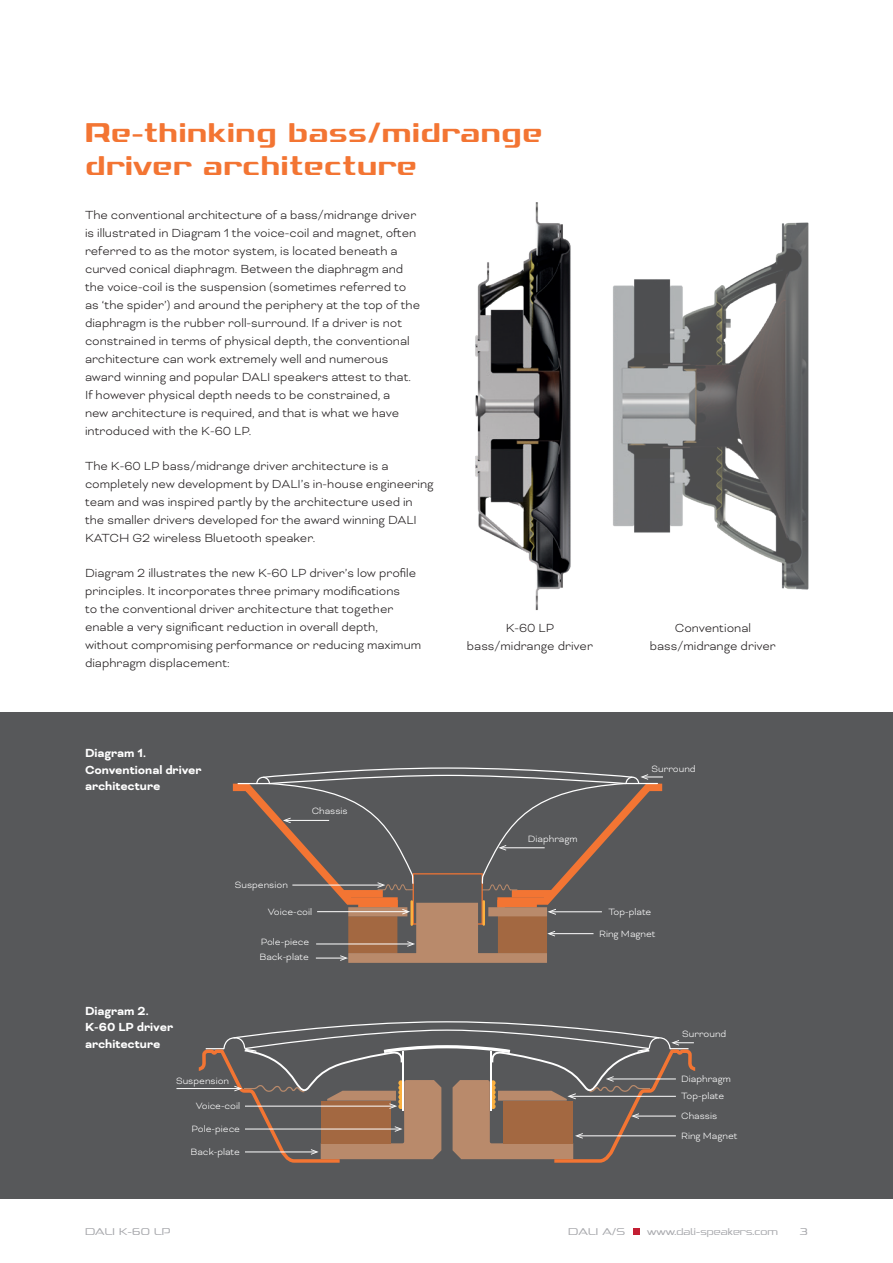
<style>
.page{position:relative;width:893px;height:1263px;background:#fff}
.page>*{position:absolute;margin:0;border:0;box-sizing:border-box;transform-origin:0 0}
.t1{font:700 33px/33px "Dali Font 2";color:#f37533}
.t2{font:300 13.5px/18px "Bicyclette";color:#231f20}
.t3{font:700 13.5px/16.5px "Bicyclette";color:#fff}
.t4{font:300 12px "Dali Font 2";color:#a8a9ad}
.t5{font:300 10.5px/23px "Bicyclette";color:#fff}
</style>
<div class="page">
<div style="left:0;top:712px;width:893px;height:487px;background:#57585a"></div>
<hr style="left:176px;top:1088px;width:64px;height:1px;background:#fff">
<svg style="left:198px;top:1021px;width:498px;height:142px"></svg>
<svg style="left:233px;top:767px;width:430px;height:196px"></svg>
<img style="left:475px;top:202px;width:96px;height:409px">
<img style="left:613px;top:222px;width:196px;height:368px">
<svg style="left:633px;top:1228px;width:6px;height:6px"></svg>
<h1 class="t1" style="left:85px;top:115px;width:459px">Re-thinking bass/midrange driver architecture</h1>
<p class="t2" style="left:85px;top:206px;width:337px">The conventional architecture of a bass/midrange driver is illustrated in Diagram 1 the voice-coil and magnet, often referred to as the motor system, is located beneath a curved conical diaphragm. Between the diaphragm and the voice-coil is the suspension (sometimes referred to as ‘the spider’) and around the periphery at the top of the diaphragm is the rubber roll-surround. If a driver is not constrained in terms of physical depth, the conventional architecture can work extremely well and numerous award winning and popular DALI speakers attest to that.<br>If however physical depth needs to be constrained, a<br>new architecture is required, and that is what we have introduced with the K-60 LP.</p>
<p class="t2" style="left:85px;top:457px;width:350px">The K-60 LP bass/midrange driver architecture is a completely new development by DALI’s in-house engineering team and was inspired partly by the architecture used in the smaller drivers developed for the award winning DALI KATCH G2 wireless Bluetooth speaker.</p>
<p class="t2" style="left:85px;top:564px;width:338px">Diagram 2 illustrates the new K-60 LP driver’s low profile principles. It incorporates three primary modifications<br>to the conventional driver architecture that together enable a very significant reduction in overall depth, without compromising performance or reducing maximum diaphragm displacement:</p>
<p class="t2" style="left:467px;top:619px;width:128px;text-align:center">K-60 LP bass/midrange driver</p>
<p class="t2" style="left:650px;top:619px;width:128px;text-align:center">Conventional bass/midrange driver</p>
<p class="t3" style="left:85px;top:745px;width:118px">Diagram 1.<br>Conventional driver architecture</p>
<p class="t3" style="left:85px;top:1002px;width:90px">Diagram 2.<br>K-60 LP driver architecture</p>
<p class="t5" style="left:312px;top:799px;width:37px">Chassis</p>
<p class="t5" style="left:235px;top:873px;width:55px">Suspension</p>
<p class="t5" style="left:268px;top:900px;width:46px">Voice-coil</p>
<p class="t5" style="left:260px;top:934px;width:51px;line-height:15px">Pole-piece<br>Back-plate</p>
<p class="t5" style="left:176px;top:1069px;width:55px">Suspension</p>
<p class="t5" style="left:191px;top:1094px;width:51px;text-align:center">Voice-coil<br>Pole-piece<br>Back-plate</p>
<p class="t5" style="left:528px;top:827px;width:51px">Diaphragm</p>
<p class="t5" style="left:651px;top:757px;width:46px">Surround</p>
<p class="t5" style="left:608px;top:900px;width:45px">Top-plate</p>
<p class="t5" style="left:599px;top:922px;width:58px">Ring Magnet</p>
<p class="t5" style="left:682px;top:1022px;width:46px">Surround</p>
<p class="t5" style="left:681px;top:1067px;width:51px">Diaphragm</p>
<p class="t5" style="left:681px;top:1084px;width:45px">Top-plate</p>
<p class="t5" style="left:681px;top:1106px;width:58px;line-height:19.8px">Chassis<br>Ring Magnet</p>
<p class="t4" style="left:85px;top:1225px;width:87px">DALI K-60 LP</p>
<p class="t4" style="left:568px;top:1225px;width:58px">DALI A/S</p>
<p class="t4" style="left:647px;top:1225px;width:132px">www.dali-speakers.com</p>
<p class="t4" style="left:799px;top:1225px;width:10px">3</p>
</div>
